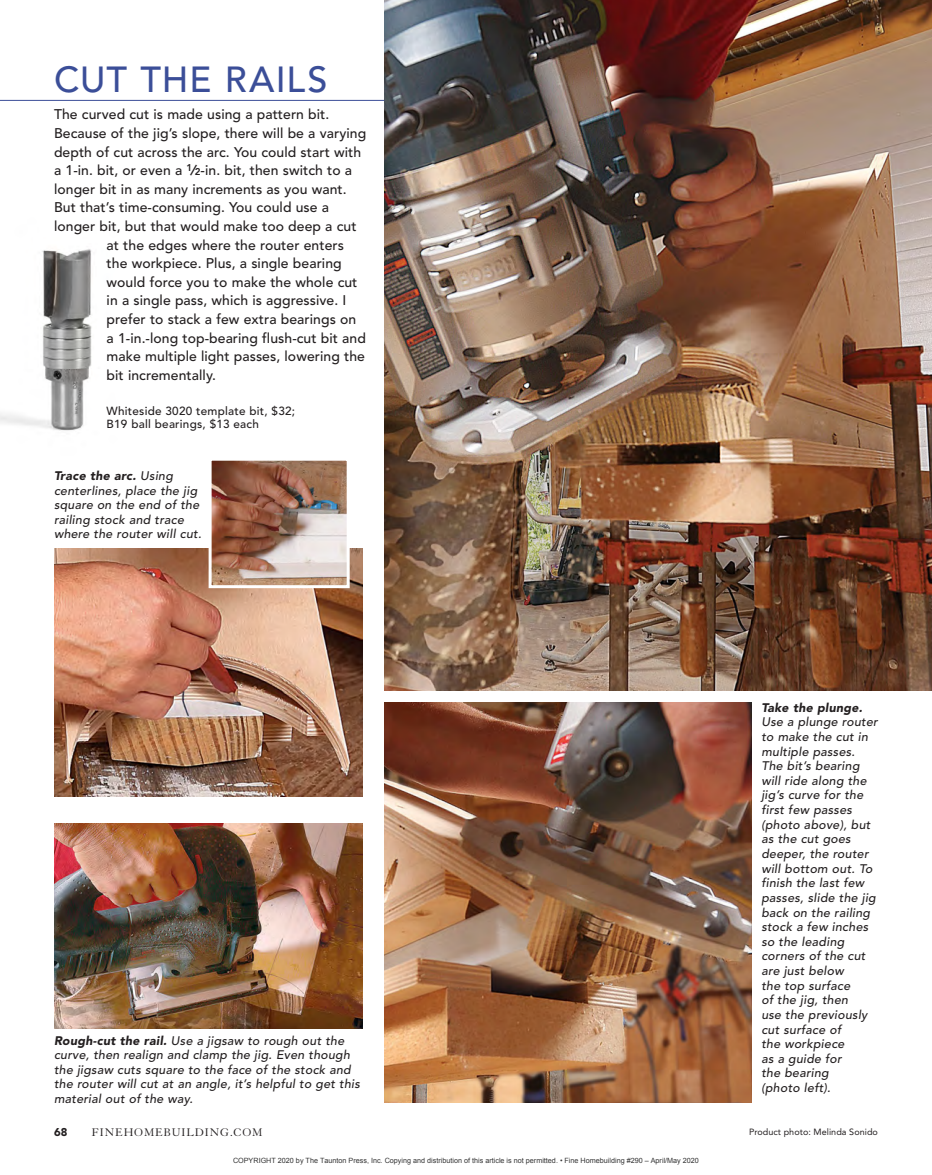
<style>
.page{position:relative;width:932px;height:1175px;background:#fff}
.page>*{position:absolute;margin:0;border:0;box-sizing:border-box;transform-origin:0 0}
.t1{font:500 36px "Avenir LT Std";letter-spacing:.03em;color:#3b4e98}
.t2{font:500 13.95px "Avenir LT Std";letter-spacing:.005em;color:#231f20}
.t3{font:italic 500 12.3px/14.7px "Avenir LT Std";letter-spacing:.02em;color:#231f20}
.t4{font:12px "Granjon LT Std";letter-spacing:.07em;color:#231f20}
.t5{font:500 11.7px/13.2px "Avenir LT Std";letter-spacing:.02em;color:#231f20}
.t6{font:900 11.25px "Avenir LT Std";color:#231f20}
.t7{font:9px "Avenir LT Std";letter-spacing:.005em;color:#231f20}
.t8{font:7.2px "Arial";color:rgb(0 0 0/.8)}
.s1{font-weight:800}
.s2{font-weight:800;font-size:9.75px}
.s3{font-weight:900}
</style>
<div class="page">
<img style="left:0;top:249px;width:92px;height:182px">
<img style="left:54px;top:548px;width:309px;height:248px">
<img style="left:212px;top:462px;width:134px;height:122px">
<div style="left:208px;top:458px;width:142px;height:130px;border:3px solid #fff"></div>
<img style="left:54px;top:823px;width:309px;height:205px">
<img style="left:384px;top:0;width:548px;height:690px">
<img style="left:384px;top:702px;width:368px;height:400px">
<hr style="left:0;top:100px;width:384px;height:1px;background:#3b4e98">
<p class="t1" style="left:54px;top:58px;width:275px">CUT THE RAILS</p>
<p class="t2" style="left:54px;top:106px;width:277px">The curved cut is made using a pattern bit.</p>
<p class="t2" style="left:54px;top:125px;width:314px">Because of the jig’s slope, there will be a varying</p>
<p class="t2" style="left:54px;top:144px;width:309px">depth of cut across the arc. You could start with</p>
<p class="t2" style="left:54px;top:162px;width:299px">a 1-in. bit, or even a <sup>1</sup><span class="s1">⁄</span><span class="s2">2</span>-in. bit, then switch to a</p>
<p class="t2" style="left:54px;top:181px;width:294px">longer bit in as many increments as you want.</p>
<p class="t2" style="left:54px;top:199px;width:276px">But that’s time-consuming. You could use a</p>
<p class="t2" style="left:54px;top:218px;width:304px">longer bit, but that would make too deep a cut</p>
<p class="t2" style="left:107px;top:237px;width:239px">at the edges where the router enters</p>
<p class="t2" style="left:107px;top:255px;width:236px">the workpiece. Plus, a single bearing</p>
<p class="t2" style="left:107px;top:274px;width:252px">would force you to make the whole cut</p>
<p class="t2" style="left:107px;top:292px;width:241px">in a single pass, which is aggressive. I</p>
<p class="t2" style="left:107px;top:311px;width:251px">prefer to stack a few extra bearings on</p>
<p class="t2" style="left:107px;top:330px;width:261px">a 1-in.-long top-bearing flush-cut bit and</p>
<p class="t2" style="left:107px;top:348px;width:260px">make multiple light passes, lowering the</p>
<p class="t2" style="left:107px;top:367px;width:111px">bit incrementally.</p>
<p class="t5" style="left:107px;top:404px;width:190px">Whiteside 3020 template bit, $32;<br>B19 ball bearings, $13 each</p>
<p class="t3" style="left:54px;top:468px;width:149px"><span class="s3">Trace the arc.</span> Using centerlines, place the jig square on the end of the railing stock and trace where the router will cut.</p>
<p class="t3" style="left:54px;top:1033px;width:307px"><span class="s3">Rough-cut the rail.</span> Use a jigsaw to rough out the curve, then realign and clamp the jig. Even though the jigsaw cuts square to the face of the stock and the router will cut at an angle, it’s helpful to get this material out of the way.</p>
<p class="t3" style="left:761px;top:700px;width:118px"><span class="s3">Take the plunge.<br></span>Use a plunge router to make the cut in multiple passes.<br>The bit’s bearing will ride along the jig’s curve for the first few passes (photo above), but as the cut goes deeper, the router will bottom out. To finish the last few passes, slide the jig back on the railing stock a few inches so the leading corners of the cut are just below<br>the top surface<br>of the jig, then<br>use the previously cut surface of<br>the workpiece<br>as a guide for<br>the bearing<br>(photo left).</p>
<p class="t6" style="left:54px;top:1125px;width:15px">68</p>
<p class="t4" style="left:92px;top:1126px;width:172px">FINEHOMEBUILDING.COM</p>
<p class="t7" style="left:749px;top:1126px;width:130px">Product photo: Melinda Sonido</p>
<p class="t8" style="left:233px;top:1155px;width:467px">COPYRIGHT 2020 by The Taunton Press, Inc. Copying and distribution of this article is not permitted. • Fine Homebuilding #290 – April/May 2020</p>
</div>
